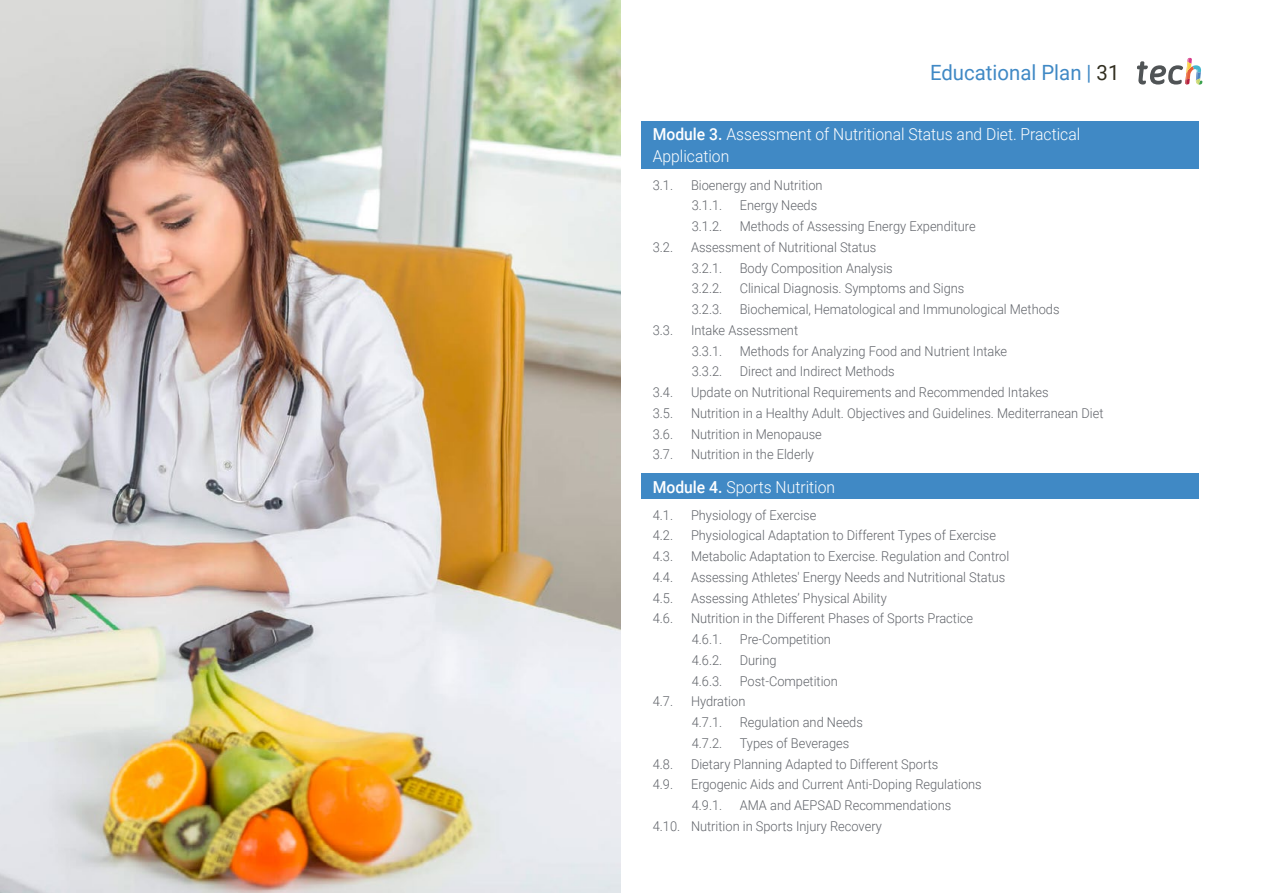
<style>
.page{position:relative;width:1263px;height:893px;background:#fff}
.page>*{position:absolute;margin:0;border:0;box-sizing:border-box;transform-origin:0 0}
.t1{font:21px "Roboto";color:#4089c5}
.t2{font:300 16.5px/22.5px "Roboto";color:#fff;scale:.95 1}
.t3{font:300 13.5px/20.7px "Roboto";color:#61646a;scale:.95 1}
.s1{color:#312e20}
.s2{font-weight:500}
</style>
<div class="page">
<img style="left:0;top:0;width:621px;height:893px">
<div style="left:642px;top:121px;width:557px;height:48px;background:#4089c5"></div>
<div style="left:642px;top:474px;width:557px;height:25px;background:#4089c5"></div>
<svg style="left:1137px;top:58px;width:65px;height:27px"></svg>
<h1 class="t1" style="left:930px;top:57px;width:191px">Educational Plan | <span class="s1">31</span></h1>
<p class="t2" style="left:653px;top:122px;width:451px"><span class="s2">Module 3.</span> Assessment of Nutritional Status and Diet. Practical<br>Application</p>
<p class="t3" style="left:653px;top:174px;width:23px">3.1.</p>
<p class="t3" style="left:691px;top:174px;width:140px">Bioenergy and Nutrition<br>3.1.1.</p>
<p class="t3" style="left:740px;top:195px;width:83px">Energy Needs</p>
<p class="t3" style="left:692px;top:215px;width:34px">3.1.2.</p>
<p class="t3" style="left:740px;top:215px;width:250px">Methods of Assessing Energy Expenditure</p>
<p class="t3" style="left:653px;top:236px;width:23px">3.2.</p>
<p class="t3" style="left:691px;top:236px;width:196px">Assessment of Nutritional Status<br>3.2.1.</p>
<p class="t3" style="left:740px;top:257px;width:163px">Body Composition Analysis</p>
<p class="t3" style="left:692px;top:278px;width:34px">3.2.2.</p>
<p class="t3" style="left:740px;top:278px;width:238px">Clinical Diagnosis. Symptoms and Signs</p>
<p class="t3" style="left:692px;top:298px;width:34px">3.2.3.</p>
<p class="t3" style="left:740px;top:298px;width:338px">Biochemical, Hematological and Immunological Methods</p>
<p class="t3" style="left:653px;top:319px;width:23px">3.3.</p>
<p class="t3" style="left:691px;top:319px;width:114px">Intake Assessment<br>3.3.1.</p>
<p class="t3" style="left:740px;top:340px;width:283px">Methods for Analyzing Food and Nutrient Intake</p>
<p class="t3" style="left:692px;top:361px;width:34px">3.3.2.</p>
<p class="t3" style="left:740px;top:361px;width:165px">Direct and Indirect Methods</p>
<p class="t3" style="left:653px;top:381px;width:23px">3.4.</p>
<p class="t3" style="left:691px;top:381px;width:378px">Update on Nutritional Requirements and Recommended Intakes</p>
<p class="t3" style="left:653px;top:402px;width:23px">3.5.</p>
<p class="t3" style="left:691px;top:402px;width:436px">Nutrition in a Healthy Adult. Objectives and Guidelines. Mediterranean Diet</p>
<p class="t3" style="left:653px;top:423px;width:23px">3.6.</p>
<p class="t3" style="left:691px;top:423px;width:139px">Nutrition in Menopause</p>
<p class="t3" style="left:653px;top:444px;width:23px">3.7.</p>
<p class="t3" style="left:691px;top:444px;width:131px">Nutrition in the Elderly</p>
<p class="t2" style="left:653px;top:475px;width:193px"><span class="s2">Module 4.</span> Sports Nutrition</p>
<p class="t3" style="left:653px;top:504px;width:23px">4.1.</p>
<p class="t3" style="left:691px;top:504px;width:133px">Physiology of Exercise</p>
<p class="t3" style="left:653px;top:525px;width:23px">4.2.</p>
<p class="t3" style="left:691px;top:525px;width:322px">Physiological Adaptation to Different Types of Exercise</p>
<p class="t3" style="left:653px;top:545px;width:23px">4.3.</p>
<p class="t3" style="left:691px;top:545px;width:337px">Metabolic Adaptation to Exercise. Regulation and Control</p>
<p class="t3" style="left:653px;top:566px;width:23px">4.4.</p>
<p class="t3" style="left:691px;top:566px;width:332px">Assessing Athletes' Energy Needs and Nutritional Status</p>
<p class="t3" style="left:653px;top:587px;width:23px">4.5.</p>
<p class="t3" style="left:691px;top:587px;width:208px">Assessing Athletes’ Physical Ability</p>
<p class="t3" style="left:653px;top:608px;width:23px">4.6.</p>
<p class="t3" style="left:691px;top:608px;width:298px">Nutrition in the Different Phases of Sports Practice<br>4.6.1.</p>
<p class="t3" style="left:740px;top:628px;width:98px">Pre-Competition</p>
<p class="t3" style="left:692px;top:649px;width:34px">4.6.2.</p>
<p class="t3" style="left:740px;top:649px;width:40px">During</p>
<p class="t3" style="left:692px;top:670px;width:34px">4.6.3.</p>
<p class="t3" style="left:740px;top:670px;width:105px">Post-Competition</p>
<p class="t3" style="left:653px;top:691px;width:23px">4.7.</p>
<p class="t3" style="left:691px;top:691px;width:59px">Hydration<br>4.7.1.</p>
<p class="t3" style="left:740px;top:711px;width:131px">Regulation and Needs</p>
<p class="t3" style="left:692px;top:732px;width:34px">4.7.2.</p>
<p class="t3" style="left:740px;top:732px;width:117px">Types of Beverages</p>
<p class="t3" style="left:653px;top:753px;width:23px">4.8.</p>
<p class="t3" style="left:691px;top:753px;width:262px">Dietary Planning Adapted to Different Sports</p>
<p class="t3" style="left:653px;top:774px;width:23px">4.9.</p>
<p class="t3" style="left:691px;top:774px;width:307px">Ergogenic Aids and Current Anti-Doping Regulations<br>4.9.1.</p>
<p class="t3" style="left:653px;top:794px;width:316px;text-indent:87px">AMA and AEPSAD Recommendations<br>4.10. Nutrition in Sports Injury Recovery</p>
</div>
